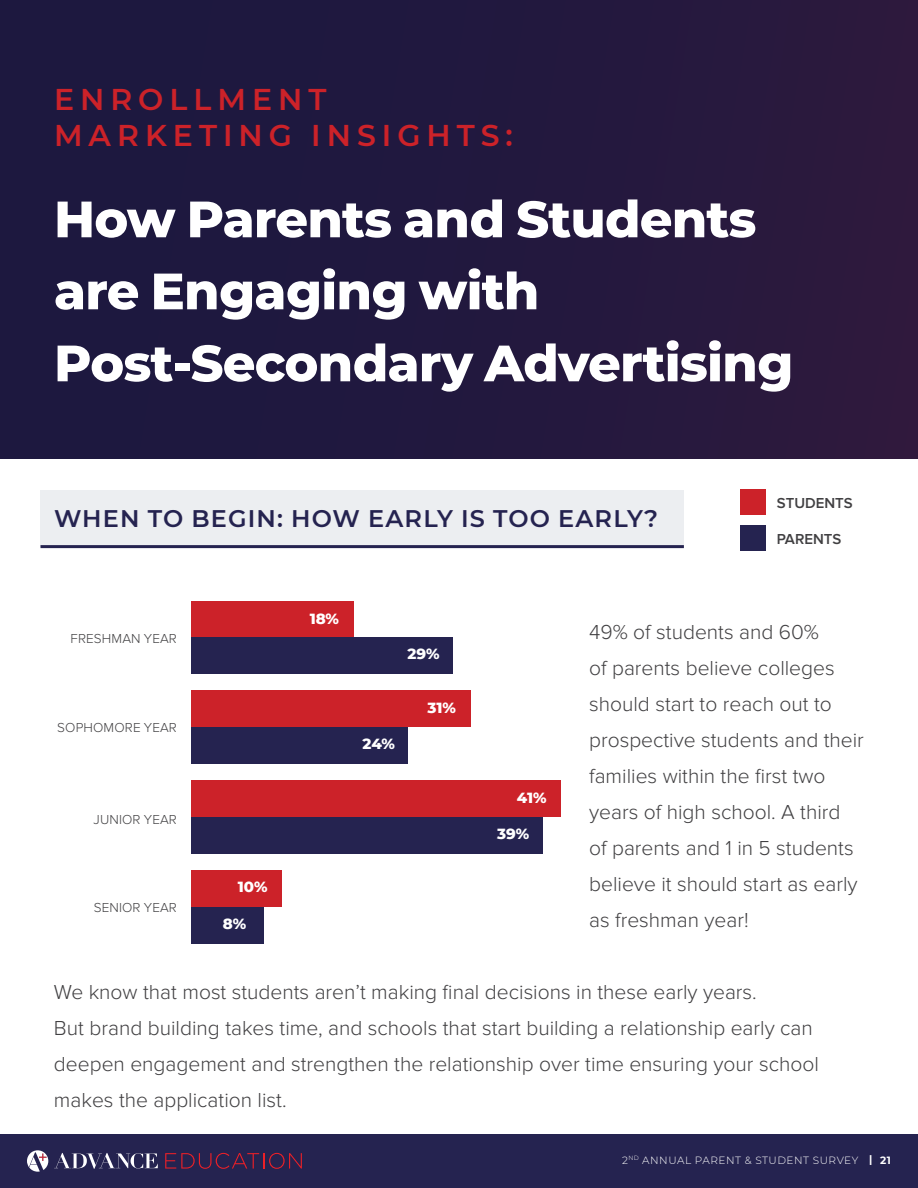
<style>
.page{position:relative;width:918px;height:1188px;background:#fff}
.page>*{position:absolute;margin:0;border:0;box-sizing:border-box;transform-origin:0 0}
.t1{font:800 51px/72px "Montserrat";letter-spacing:-.015em;color:#fff}
.t2{font:600 30px/36px "Montserrat";letter-spacing:.2em;color:#cc2229}
.t3{font:600 24px "Montserrat";letter-spacing:.05em;color:#252350}
.t4{font:300 21px/36px "Proxima Nova";color:#414042}
.t5{font:800 15px "Montserrat";color:#fff}
.t6{font:600 15px "Proxima Nova";color:#414042}
.t7{font:300 13.5px "Proxima Nova";letter-spacing:.01em;color:#414042}
.t8{font:300 10.5px "Montserrat";letter-spacing:.05em;color:#fff}
.s1{font-weight:700}
</style>
<div class="page">
<div style="left:0;top:1134px;width:918px;height:54px;background:#252350"></div>
<svg style="left:27px;top:1150px;width:21px;height:22px"></svg>
<svg style="left:54px;top:1153px;width:104px;height:16px"></svg>
<svg style="left:165px;top:1153px;width:137px;height:16px"></svg>
<div style="left:0;top:0;width:918px;height:459px;background:#21183f"></div>
<div style="left:191px;top:601px;width:162px;height:36px;background:#cc2229"></div>
<div style="left:191px;top:637px;width:261px;height:37px;background:#252350"></div>
<div style="left:191px;top:691px;width:279px;height:36px;background:#cc2229"></div>
<div style="left:191px;top:727px;width:216px;height:37px;background:#252350"></div>
<div style="left:191px;top:781px;width:370px;height:36px;background:#cc2229"></div>
<div style="left:191px;top:817px;width:352px;height:37px;background:#252350"></div>
<div style="left:191px;top:870px;width:90px;height:37px;background:#cc2229"></div>
<div style="left:191px;top:907px;width:72px;height:37px;background:#252350"></div>
<div style="left:740px;top:526px;width:26px;height:25px;background:#252350"></div>
<div style="left:740px;top:489px;width:26px;height:26px;background:#cc2229"></div>
<div style="left:40px;top:490px;width:644px;height:57px;background:#eceef1"></div>
<hr style="left:41px;top:545px;width:643px;height:3px;background:#252350">
<h2 class="t2" style="left:54px;top:80px;width:460px">ENROLLMENT<br>MARKETING INSIGHTS:</h2>
<h1 class="t1" style="left:54px;top:180px;width:741px">How Parents and Students are Engaging with<br>Post-Secondary Advertising</h1>
<p class="t3" style="left:54px;top:502px;width:606px">WHEN TO BEGIN: HOW EARLY IS TOO EARLY?</p>
<p class="t6" style="left:777px;top:494px;width:77px">STUDENTS</p>
<p class="t6" style="left:777px;top:531px;width:66px">PARENTS</p>
<p class="t7" style="left:71px;top:630px;width:108px">FRESHMAN YEAR</p>
<p class="t7" style="left:57px;top:719px;width:121px">SOPHOMORE YEAR</p>
<p class="t7" style="left:94px;top:812px;width:85px">JUNIOR YEAR</p>
<p class="t7" style="left:94px;top:899px;width:85px">SENIOR YEAR</p>
<p class="t5" style="left:238px;top:876px;width:31px">10%</p>
<p class="t5" style="left:223px;top:913px;width:25px">8%</p>
<p class="t5" style="left:310px;top:607px;width:31px">18%</p>
<p class="t5" style="left:408px;top:643px;width:34px">29%</p>
<p class="t5" style="left:362px;top:733px;width:34px">24%</p>
<p class="t5" style="left:427px;top:696px;width:30px">31%</p>
<p class="t5" style="left:517px;top:786px;width:31px">41%</p>
<p class="t5" style="left:497px;top:823px;width:34px">39%</p>
<p class="t4" style="left:589px;top:615px;width:276px">49% of students and 60%<br>of parents believe colleges should start to reach out to prospective students and their families within the first two years of high school. A third<br>of parents and 1 in 5 students believe it should start as early as freshman year!</p>
<p class="t4" style="left:54px;top:974px;width:766px">We know that most students aren’t making final decisions in these early years.<br>But brand building takes time, and schools that start building a relationship early can deepen engagement and strengthen the relationship over time ensuring your school makes the application list.</p>
<p class="t8" style="left:622px;top:1153px;width:270px">2<sup>ND</sup> ANNUAL PARENT &amp; STUDENT SURVEY <span class="s1">| 21</span></p>
</div>
